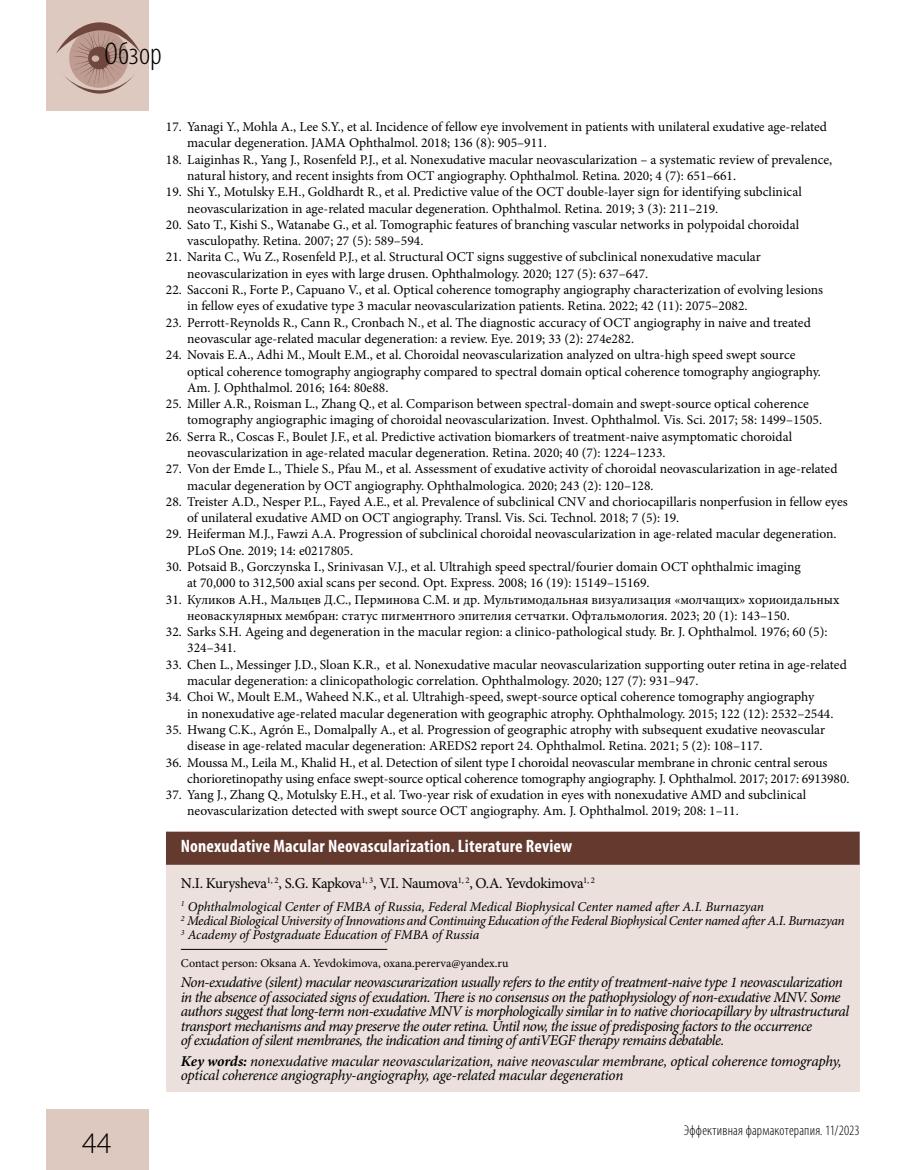
<style>
.page{position:relative;width:915px;height:1170px;background:#fff}
.page>*{position:absolute;margin:0;border:0;box-sizing:border-box;transform-origin:0 0}
.t1{font:300 condensed 31.5px "Myriad Pro";letter-spacing:.005em;color:#000}
.t2{font:300 30px "Myriad Pro";color:#000}
.t3{font:700 condensed 18px "Myriad Pro";letter-spacing:.01em;color:#fff}
.t4{font:italic 15px/14.4px "Minion Pro";letter-spacing:-.035em;color:#000}
.t5{font:italic 15px/14.4px "Minion Pro";letter-spacing:-.015em;color:#000}
.t6{font:15px "Minion Pro";letter-spacing:-.025em;color:#000}
.t7{font:300 condensed 14.25px "Myriad Pro";letter-spacing:.015em;color:#000}
.t8{font:13.5px/16.4px "Minion Pro";color:#000}
.t9{font:italic 13.5px/14.4px "Minion Pro";letter-spacing:-.02em;color:#000}
.t10{font:12px "Minion Pro";color:#000}
.s1{font-weight:700}
</style>
<div class="page">
<div style="left:47px;top:0;width:102px;height:111px;background:#dec9c1"></div>
<div style="left:47px;top:1108px;width:102px;height:61px;background:#dec9c1"></div>
<svg style="left:56px;top:22px;width:85px;height:72px"></svg>
<div style="left:166px;top:831px;width:693px;height:260px;background:#ebe0db"></div>
<div style="left:166px;top:831px;width:693px;height:33px;background:#64392e"></div>
<hr style="left:181px;top:949px;width:206px;height:1px;background:#000">
<h1 class="t1" style="left:104px;top:35px;width:59px">Обзор</h1>
<h2 class="t2" style="left:82px;top:1126px;width:31px">44</h2>
<p class="t8" style="left:187px;top:119px;width:641px;text-indent:-21px">17. Yanagi Y., Mohla A., Lee S.Y., et al. Incidence of fellow eye involvement in patients with unilateral exudative age-related macular degeneration. JAMA Ophthalmol. 2018; 136 (8): 905–911.</p>
<p class="t8" style="left:187px;top:151px;width:646px;text-indent:-21px">18. Laiginhas R., Yang J., Rosenfeld P.J., et al. Nonexudative macular neovascularization – a systematic review of prevalence, natural history, and recent insights from OCT angiography. Ophthalmol. Retina. 2020; 4 (7): 651–661.</p>
<p class="t8" style="left:187px;top:184px;width:616px;text-indent:-21px">19. Shi Y., Motulsky E.H., Goldhardt R., et al. Predictive value of the OCT double-layer sign for identifying subclinical neovascularization in age-related macular degeneration. Ophthalmol. Retina. 2019; 3 (3): 211–219.</p>
<p class="t8" style="left:187px;top:216px;width:613px;text-indent:-21px">20. Sato T., Kishi S., Watanabe G., et al. Tomographic features of branching vascular networks in polypoidal choroidal vasculopathy. Retina. 2007; 27 (5): 589–594.</p>
<p class="t8" style="left:187px;top:249px;width:574px;text-indent:-21px">21. Narita C., Wu Z., Rosenfeld P.J., et al. Structural OCT signs suggestive of subclinical nonexudative macular neovascularization in eyes with large drusen. Ophthalmology. 2020; 127 (5): 637–647.</p>
<p class="t8" style="left:187px;top:281px;width:637px;text-indent:-21px">22. Sacconi R., Forte P., Capuano V., et al. Optical coherence tomography angiography characterization of evolving lesions in fellow eyes of exudative type 3 macular neovascularization patients. Retina. 2022; 42 (11): 2075–2082.</p>
<p class="t8" style="left:187px;top:314px;width:624px;text-indent:-21px">23. Perrott-Reynolds R., Cann R., Cronbach N., et al. The diagnostic accuracy of OCT angiography in naive and treated neovascular age-related macular degeneration: a review. Eye. 2019; 33 (2): 274e282.</p>
<p class="t8" style="left:187px;top:347px;width:635px;text-indent:-21px">24. Novais E.A., Adhi M., Moult E.M., et al. Choroidal neovascularization analyzed on ultra-high speed swept source optical coherence tomography angiography compared to spectral domain optical coherence tomography angiography.<br>Am. J. Ophthalmol. 2016; 164: 80e88.</p>
<p class="t8" style="left:187px;top:395px;width:636px;text-indent:-21px">25. Miller A.R., Roisman L., Zhang Q., et al. Comparison between spectral-domain and swept-source optical coherence tomography angiographic imaging of choroidal neovascularization. Invest. Ophthalmol. Vis. Sci. 2017; 58: 1499–1505.</p>
<p class="t8" style="left:187px;top:428px;width:606px;text-indent:-21px">26. Serra R., Coscas F., Boulet J.F., et al. Predictive activation biomarkers of treatment-naive asymptomatic choroidal neovascularization in age-related macular degeneration. Retina. 2020; 40 (7): 1224–1233.</p>
<p class="t8" style="left:187px;top:461px;width:651px;text-indent:-21px">27. Von der Emde L., Thiele S., Pfau M., et al. Assessment of exudative activity of choroidal neovascularization in age-related macular degeneration by OCT angiography. Ophthalmologica. 2020; 243 (2): 120–128.</p>
<p class="t8" style="left:187px;top:493px;width:661px;text-indent:-21px">28. Treister A.D., Nesper P.L., Fayed A.E., et al. Prevalence of subclinical CNV and choriocapillaris nonperfusion in fellow eyes of unilateral exudative AMD on OCT angiography. Transl. Vis. Sci. Technol. 2018; 7 (5): 19.</p>
<p class="t8" style="left:187px;top:526px;width:650px;text-indent:-21px">29. Heiferman M.J., Fawzi A.A. Progression of subclinical choroidal neovascularization in age-related macular degeneration.<br>PLoS One. 2019; 14: e0217805.</p>
<p class="t8" style="left:187px;top:558px;width:614px;text-indent:-21px">30. Potsaid B., Gorczynska I., Srinivasan V.J., et al. Ultrahigh speed spectral/fourier domain OCT ophthalmic imaging at 70,000 to 312,500 axial scans per second. Opt. Express. 2008; 16 (19): 15149–15169.</p>
<p class="t8" style="left:187px;top:591px;width:653px;text-indent:-21px">31. Куликов А.Н., Мальцев Д.С., Перминова С.М. и др. Мультимодальная визуализация «молчащих» хориоидальных неоваскулярных мембран: статус пигментного эпителия сетчатки. Офтальмология. 2023; 20 (1): 143–150.</p>
<p class="t8" style="left:187px;top:623px;width:641px;text-indent:-21px">32. Sarks S.H. Ageing and degeneration in the macular region: a clinico-pathological study. Br. J. Ophthalmol. 1976; 60 (5):<br>324–341.</p>
<p class="t8" style="left:187px;top:656px;width:661px;text-indent:-21px">33. Chen L., Messinger J.D., Sloan K.R., et al. Nonexudative macular neovascularization supporting outer retina in age-related macular degeneration: a clinicopathologic correlation. Ophthalmology. 2020; 127 (7): 931–947.</p>
<p class="t8" style="left:187px;top:688px;width:647px;text-indent:-21px">34. Choi W., Moult E.M., Waheed N.K., et al. Ultrahigh-speed, swept-source optical coherence tomography angiography<br>in nonexudative age-related macular degeneration with geographic atrophy. Ophthalmology. 2015; 122 (12): 2532–2544.</p>
<p class="t8" style="left:187px;top:721px;width:639px;text-indent:-21px">35. Hwang C.K., Agrón E., Domalpally A., et al. Progression of geographic atrophy with subsequent exudative neovascular disease in age-related macular degeneration: AREDS2 report 24. Ophthalmol. Retina. 2021; 5 (2): 108–117.</p>
<p class="t8" style="left:187px;top:754px;width:663px;text-indent:-21px">36. Moussa M., Leila M., Khalid H., et al. Detection of silent type I choroidal neovascular membrane in chronic central serous chorioretinopathy using enface swept-source optical coherence tomography angiography. J. Ophthalmol. 2017; 2017: 6913980.</p>
<p class="t8" style="left:187px;top:786px;width:620px;text-indent:-21px">37. Yang J., Zhang Q., Motulsky E.H., et al. Two-year risk of exudation in eyes with nonexudative AMD and subclinical neovascularization detected with swept source OCT angiography. Am. J. Ophthalmol. 2019; 208: 1–11.</p>
<h3 class="t3" style="left:181px;top:834px;width:393px">Nonexudative Macular Neovascularization. Literature Review</h3>
<p class="t6" style="left:181px;top:872px;width:415px">N.I. Kurysheva<sup>1,</sup> <sup>2</sup>, S.G. Kapkova<sup>1,</sup> <sup>3</sup>, V.I. Naumova<sup>1,</sup> <sup>2</sup>, O.A. Yevdokimova<sup>1,</sup> <sup>2</sup></p>
<p class="t9" style="left:181px;top:899px;width:665px"><sup>1</sup> Ophthalmological Center of FMBA of Russia, Federal Medical Biophysical Center named after A.I. Burnazyan<br><sup>2</sup> Medical Biological University of Innovations and Continuing Education of the Federal Biophysical Center named after A.I. Burnazyan<br><sup>3</sup> Academy of Postgraduate Education of FMBA of Russia</p>
<p class="t10" style="left:181px;top:954px;width:329px">Contact person: Oksana A. Yevdokimova, oxana.pererva@yandex.ru</p>
<p class="t4" style="left:181px;top:975px;width:669px">Non-exudative (silent) macular neovascurarization usually refers to the entity of treatment-naive type 1 neovascularization in the absence of associated signs of exudation. There is no consensus on the pathophysiology of non-exudative MNV. Some authors suggest that long-term non-exudative MNV is morphologically similar in to native choriocapillary by ultrastructural transport mechanisms and may preserve the outer retina. Until now, the issue of predisposing factors to the occurrence<br>of exudation of silent membranes, the indication and timing of antiVEGF therapy remains debatable.</p>
<p class="t5" style="left:181px;top:1053px;width:662px"><span class="s1">Key words:</span> nonexudative macular neovascularization, naive neovascular membrane, optical coherence tomography, optical coherence angiography-angiography, age-related macular degeneration</p>
<p class="t7" style="left:683px;top:1121px;width:177px">Эффективная фармакотерапия. 11/2023</p>
</div>
